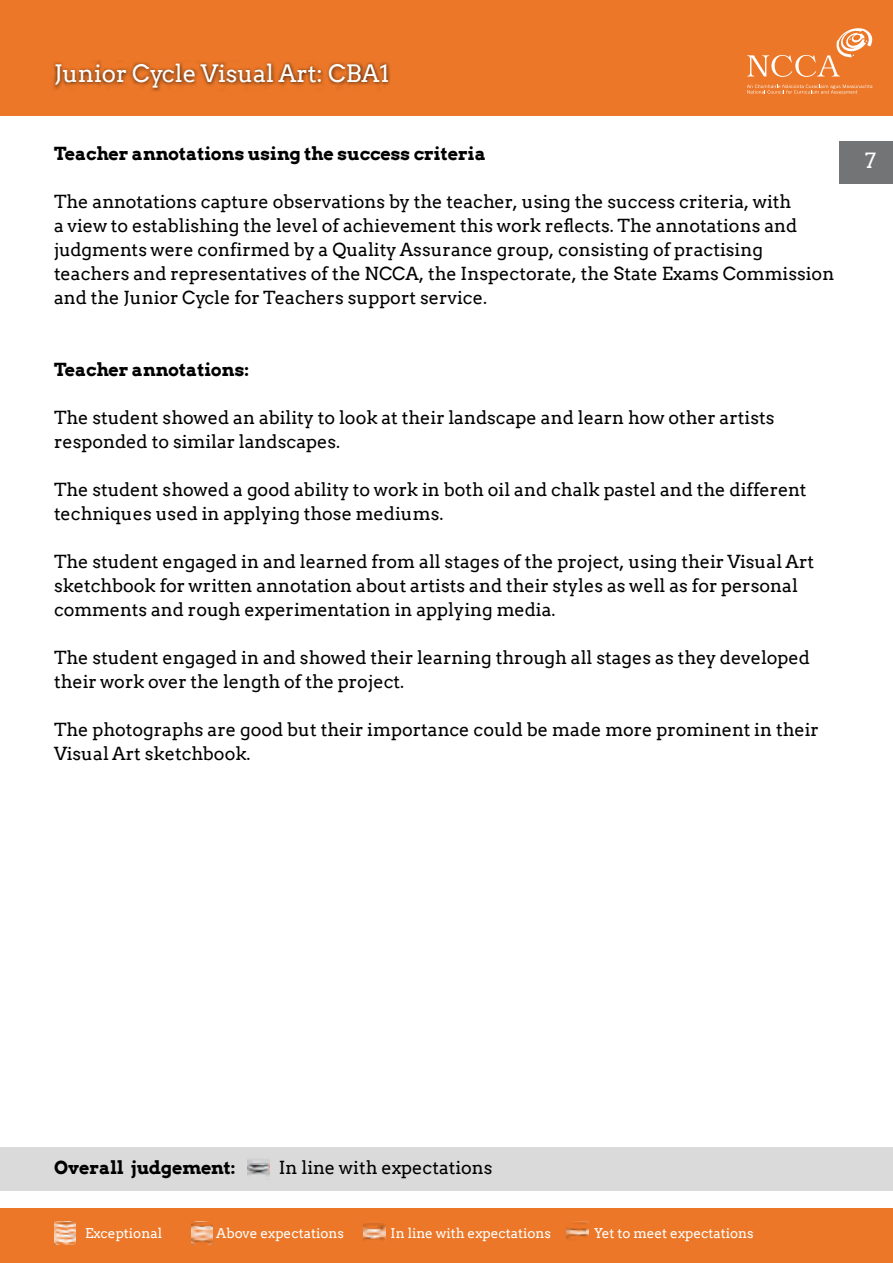
<style>
.page{position:relative;width:893px;height:1263px;background:#fff}
.page>*{position:absolute;margin:0;border:0;box-sizing:border-box;transform-origin:0 0}
.t1{font:24px "Arvo";color:#fff}
.t2{font:21px "Arvo";color:#fff}
.t3{font:18px/24px "Arvo";color:#000}
.t4{font:700 18px "Arvo";color:#000}
.t5{font:13.5px "Arvo";color:#fff}
</style>
<div class="page">
<div style="left:0;top:0;width:893px;height:116px;background:#ec7728"></div>
<div style="left:0;top:1209px;width:893px;height:54px;background:#ec7728"></div>
<div style="left:52px;top:60px;width:340px;height:32px;background:#000;opacity:.73"></div>
<svg style="left:747px;top:85px;width:125px;height:9px"></svg>
<svg style="left:747px;top:28px;width:125px;height:49px"></svg>
<img style="left:54px;top:1221px;width:22px;height:24px">
<img style="left:191px;top:1221px;width:22px;height:24px">
<img style="left:364px;top:1223px;width:21px;height:18px">
<div style="left:0;top:1147px;width:893px;height:43px;background:#dadadb"></div>
<img style="left:248px;top:1159px;width:21px;height:17px">
<img style="left:567px;top:1221px;width:21px;height:18px">
<div style="left:839px;top:141px;width:54px;height:43px;background:#727475"></div>
<h1 class="t1" style="left:54px;top:60px;width:337px">Junior Cycle Visual Art: CBA1</h1>
<p class="t4" style="left:54px;top:144px;width:434px">Teacher annotations using the success criteria</p>
<p class="t3" style="left:54px;top:190px;width:782px">The annotations capture observations by the teacher, using the success criteria, with<br>a view to establishing the level of achievement this work reflects. The annotations and judgments were confirmed by a Quality Assurance group, consisting of practising teachers and representatives of the NCCA, the Inspectorate, the State Exams Commission and the Junior Cycle for Teachers support service.</p>
<p class="t4" style="left:54px;top:360px;width:197px">Teacher annotations:</p>
<p class="t3" style="left:54px;top:406px;width:722px">The student showed an ability to look at their landscape and learn how other artists responded to similar landscapes.</p>
<p class="t3" style="left:54px;top:478px;width:754px">The student showed a good ability to work in both oil and chalk pastel and the different techniques used in applying those mediums.</p>
<p class="t3" style="left:54px;top:550px;width:762px">The student engaged in and learned from all stages of the project, using their Visual Art sketchbook for written annotation about artists and their styles as well as for personal comments and rough experimentation in applying media.</p>
<p class="t3" style="left:54px;top:646px;width:758px">The student engaged in and showed their learning through all stages as they developed their work over the length of the project.</p>
<p class="t3" style="left:54px;top:718px;width:766px">The photographs are good but their importance could be made more prominent in their<br>Visual Art sketchbook.</p>
<p class="t2" style="left:865px;top:148px;width:13px">7</p>
<p class="t4" style="left:54px;top:1157px;width:183px">Overall judgement:</p>
<p class="t3" style="left:279px;top:1155px;width:215px">In line with expectations</p>
<p class="t5" style="left:85px;top:1225px;width:79px">Exceptional</p>
<p class="t5" style="left:216px;top:1225px;width:129px">Above expectations</p>
<p class="t5" style="left:391px;top:1225px;width:162px">In line with expectations</p>
<p class="t5" style="left:594px;top:1225px;width:161px">Yet to meet expectations</p>
</div>
